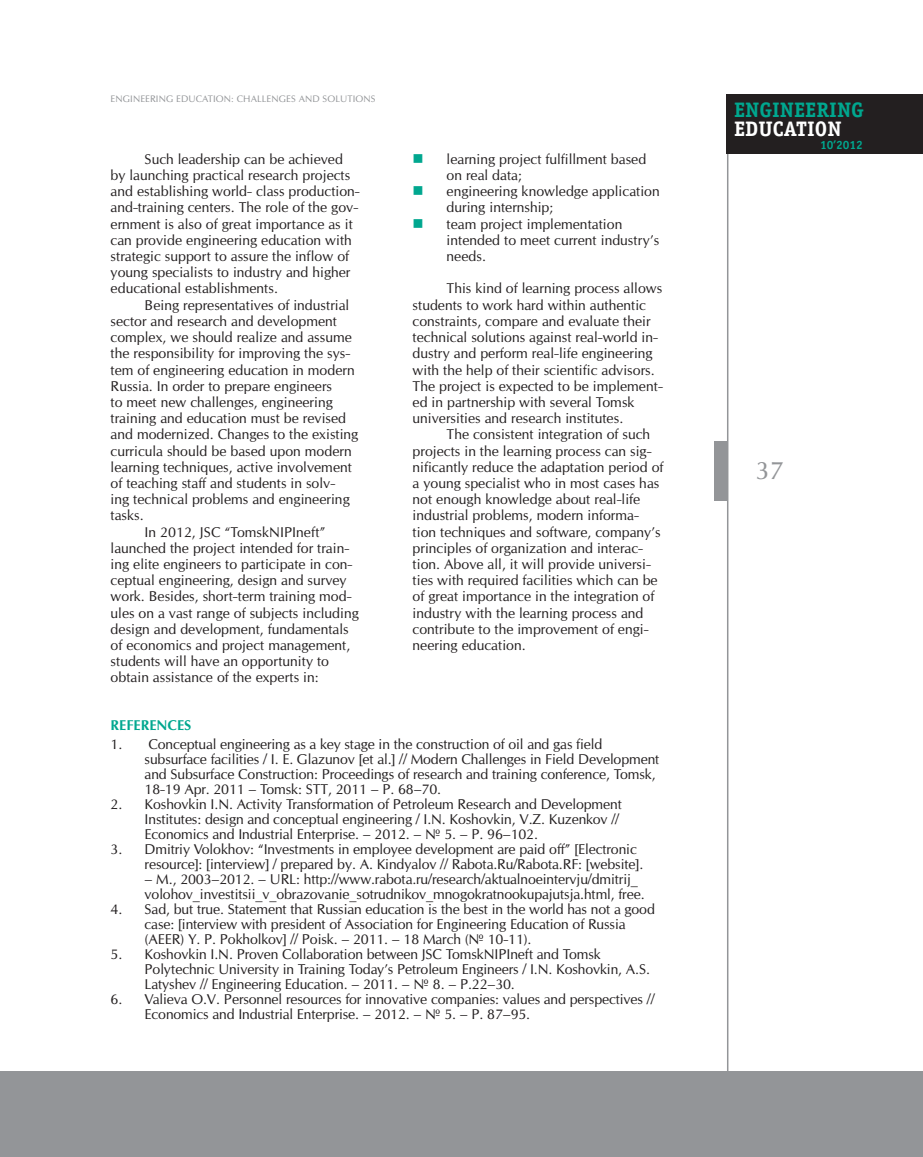
<style>
.page{position:relative;width:923px;height:1157px;background:#fff}
.page>*{position:absolute;margin:0;border:0;box-sizing:border-box;transform-origin:0 0}
.t1{font:24px "Opium New";color:#939598}
.t2{font:700 21px "Officina Serif C";color:#00a78f}
.t3{font:700 21px "Officina Serif C";color:#fff}
.t4{font:15px/32.4px "Wingdings";color:#00a78f;text-align:justify}
.t5{font:13.5px/16.2px "Opium New";color:#231f20}
.t6{font:700 13.5px "Opium New";color:#00a78f}
.t7{font:700 12px "Officina Sans C";color:#00a78f}
.t8{font:9px "Opium New";letter-spacing:.01em;color:#939598}
</style>
<div class="page">
<div style="left:0;top:1071px;width:26px;height:86px;background:#939598"></div>
<hr style="left:727px;top:95px;width:1px;height:1036px;background:#939598">
<div style="left:727px;top:95px;width:196px;height:59px;background:#231f20"></div>
<div style="left:714px;top:441px;width:13px;height:59px;background:#939598"></div>
<div style="left:26px;top:1071px;width:897px;height:86px;background:#939598"></div>
<p class="t8" style="left:111px;top:93px;width:12px">ENGIN</p>
<p class="t8" style="left:140px;top:93px;width:17px">EERING</p>
<p class="t8" style="left:176px;top:93px;width:12px">EDUCATION</p>
<p class="t8" style="left:231px;top:93px;width:76px">: CHALLENG ES AND</p>
<p class="t8" style="left:322px;top:93px;width:7px">SOLUTIONS</p>
<p class="t5" style="left:111px;top:151px;width:251px;text-indent:34px">Such leadership can be achieved by launching practical research projects and establishing world- class production&shy;and-training centers. The role of the gov&shy;ernment is also of great importance as it can provide engineering education with strategic support to assure the inflow of young specialists to industry and higher educational establishments.</p>
<p class="t5" style="left:145px;top:297px;width:206px">Being representatives of industrial</p>
<p class="t5" style="left:111px;top:313px;width:228px">sector and research and development</p>
<p class="t5" style="left:111px;top:329px;width:243px">complex, we should realize and assume</p>
<p class="t5" style="left:111px;top:345px;width:241px">the responsibility for improving the sys-</p>
<p class="t5" style="left:111px;top:361px;width:246px">tem of engineering education in modern</p>
<p class="t5" style="left:111px;top:378px;width:223px">Russia. I n order to prepare engineers</p>
<p class="t5" style="left:111px;top:394px;width:224px">to meet new challenges, engineering</p>
<p class="t5" style="left:111px;top:410px;width:237px">training and education must be revised</p>
<p class="t5" style="left:111px;top:426px;width:249px">and modernized. Changes to the existing</p>
<p class="t5" style="left:111px;top:442px;width:243px">curricula should be based upon modern</p>
<p class="t5" style="left:111px;top:459px;width:243px">learning techniques, active involvement</p>
<p class="t5" style="left:111px;top:475px;width:226px">of teaching staff and students in solv-</p>
<p class="t5" style="left:111px;top:491px;width:241px">ing technical problems and engineering</p>
<p class="t5" style="left:111px;top:507px;width:35px">tasks.</p>
<p class="t5" style="left:145px;top:523px;width:182px">I n 2012, JSC “TomskNI PI neft”</p>
<p class="t5" style="left:111px;top:540px;width:240px">launched the project intended for train-</p>
<p class="t5" style="left:111px;top:556px;width:243px">ing elite engineers to participate in con-</p>
<p class="t5" style="left:111px;top:572px;width:238px">ceptual engineering, design and survey</p>
<p class="t5" style="left:111px;top:588px;width:242px">work. Besides, short-term training mod-</p>
<p class="t5" style="left:111px;top:604px;width:250px">ules on a vast range of subjects including</p>
<p class="t5" style="left:111px;top:621px;width:240px">design and development, fundamentals</p>
<p class="t5" style="left:111px;top:637px;width:241px">of economics and project management,</p>
<p class="t5" style="left:111px;top:653px;width:220px">students will have an opportunity to</p>
<p class="t5" style="left:111px;top:669px;width:210px">obtain assistance of the experts in:</p>
<p class="t5" style="left:446px;top:151px;width:215px">learning project fulfillment based on real data;<br>engineering knowledge application during internship;<br>team project implementation intended to meet current industry’s needs.</p>
<p class="t5" style="left:412px;top:280px;width:252px;text-indent:34px">This kind of learning process allows students to work hard within authentic constraints, compare and evaluate their technical solutions against real-world in&shy;dustry and perform real-life engineering with the help of their scientific advisors.<br>The project is expected to be implement&shy;ed in partnership with several Tomsk universities and research institutes.</p>
<p class="t5" style="left:412px;top:426px;width:253px;text-indent:34px">The consistent integration of such projects in the learning process can sig&shy;nificantly reduce the adaptation period of a young specialist who in most cases has not enough knowledge about real-life industrial problems, modern informa&shy;tion techniques and software, company’s principles of organization and interac&shy;tion. Above all, it will provide universi&shy;ties with required facilities which can be of great importance in the integration of industry with the learning process and contribute to the improvement of engi&shy;neering education.</p>
<p class="t4" style="left:412px;top:142px;width:13px">■ ■ ■</p>
<p class="t6" style="left:111px;top:717px;width:9px">REFE</p>
<p class="t6" style="left:141px;top:717px;width:18px">RENCES</p>
<p class="t5" style="left:145px;top:736px;width:516px;line-height:15px;text-indent:-34px">1. Conceptual engineering as a key stage in the construction of oil and gas field subsurface facilities / I . Е. Glazunov [et al.] // Modern Challenges in Field Development and Subsurface Construction: Proceedings of research and training conference, Tomsk, 18-19 Apr. 2011 – Tomsk: STT, 2011 – P. 68–70.</p>
<p class="t5" style="left:145px;top:796px;width:479px;line-height:15px;text-indent:-34px">2. Koshovkin I .N . Activity Transformation of Petroleum Research and Development<br>I nstitutes: design and conceptual engineering / I .N . Koshovkin, V.Z. Kuzenkov //<br>Economics and I ndustrial Enterprise. – 2012. – № 5. – P. 96–102.</p>
<p class="t5" style="left:111px;top:841px;width:29px">3. D</p>
<p class="t5" style="left:145px;top:841px;width:500px;line-height:15px;text-align:center">mitriy Volokhov: “I nvestments in employee development are paid off” [Electronic resource]: [interview] / prepared by. А. Kindyalov // Rabota.Ru/Rabota.RF : [website].</p>
<p class="t5" style="left:145px;top:871px;width:135px">– М., 2003–2012. – URL</p>
<p class="t5" style="left:145px;top:871px;width:501px;line-height:15px;text-indent:152px">: http://www.rabota.ru/research/aktualnoeintervju/dmitrij_ volohov_investitsii_v_obrazovanie_sotrudnikov_mnogokratnookupajutsja.html, free.</p>
<p class="t5" style="left:145px;top:901px;width:512px;line-height:15px;text-indent:-34px">4. Sad, but true. Statement that Russian education is the best in the world has not a good case: [interview with president of Association for Engineering Education of Russia (AEER) Y. P. Pokholkov] // Poisk. – 2011. – 18 March (№ 10-11).</p>
<p class="t5" style="left:145px;top:946px;width:507px;line-height:15px;text-indent:-34px">5. Koshovkin I .N . Proven Collaboration between JSC TomskNI PI neft and Tomsk<br>Polytechnic U niversity in Training Today’s Petroleum Engineers / I .N . Koshovkin, А.S.<br>Latyshev // Engineering Education. – 2011. – № 8. – P.22–30.</p>
<p class="t5" style="left:145px;top:991px;width:511px;line-height:15px;text-indent:-34px">6. Valieva O.V. Personnel resources for innovative companies: values and perspectives //<br>Economics and I ndustrial Enterprise. – 2012. – № 5. – P. 87–95.</p>
<h2 class="t2" style="left:734px;top:98px;width:131px">ENGINEERING</h2>
<h2 class="t3" style="left:734px;top:117px;width:109px">EDUCATION</h2>
<p class="t7" style="left:820px;top:138px;width:44px">10’2012</p>
<h1 class="t1" style="left:755px;top:455px;width:30px">37</h1>
</div>
